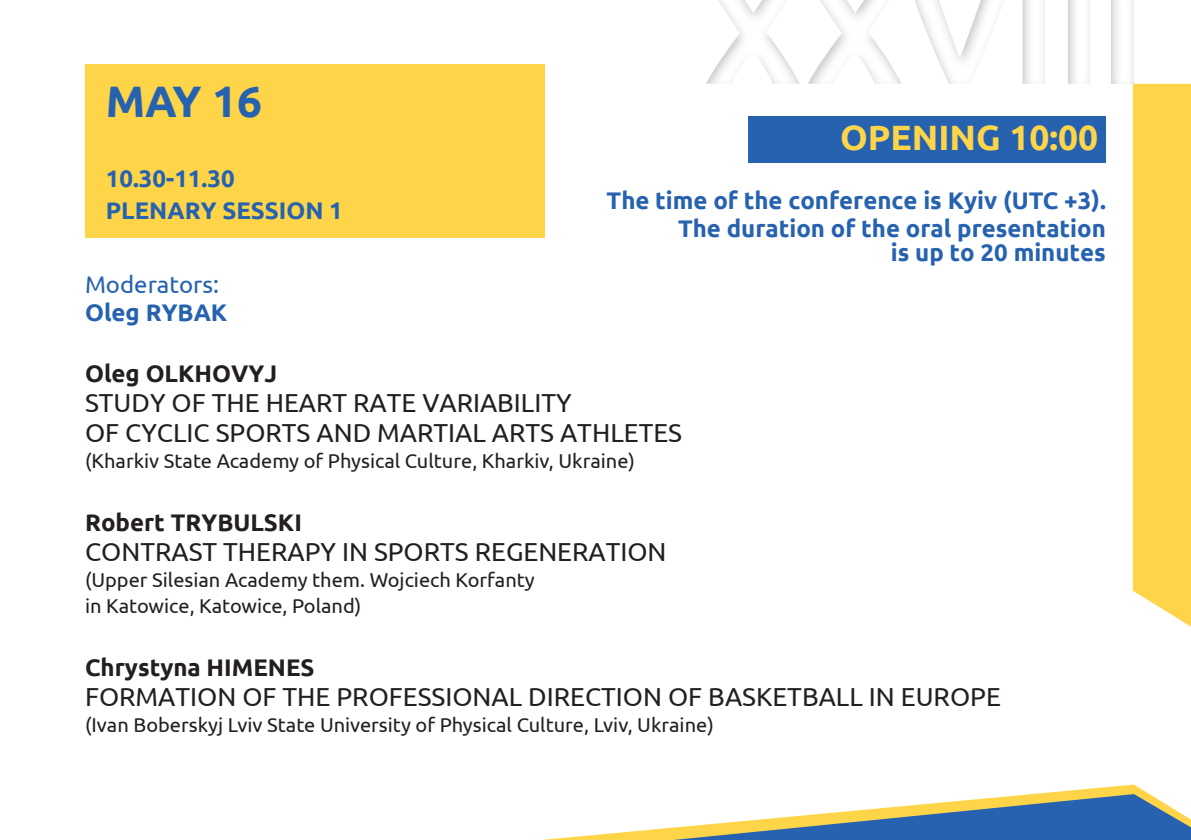
<style>
.page{position:relative;width:1191px;height:840px;background:#fff}
.page>*{position:absolute;margin:0;border:0;box-sizing:border-box;transform-origin:0 0}
.t1{font:700 44px "Ubuntu";color:#2662af}
.t2{font:700 35.2px "Ubuntu";color:#fed549}
.t3{font:26px/30px "Ubuntu";color:#231f20}
.t4{font:700 24px/28px "Ubuntu";color:#2662af;text-align:right}
.t5{font:700 24px "Ubuntu";color:#231f20}
.t6{font:24px "Ubuntu";color:#2662af}
.t7{font:20px/26px "Ubuntu";color:#231f20}
</style>
<div class="page">
<div style="left:704px;top:0;width:387px;height:84px;background:#231f20;opacity:.75"></div>
<div style="left:1109px;top:0;width:24px;height:84px;background:#231f20;opacity:.75"></div>
<div style="left:1132px;top:84px;width:59px;height:543px;background:#fed549"></div>
<svg style="left:1044px;top:784px;width:104px;height:9px"></svg>
<svg style="left:552px;top:793px;width:639px;height:46px"></svg>
<div style="left:85px;top:64px;width:459px;height:174px;background:#fed549"></div>
<div style="left:748px;top:116px;width:358px;height:47px;background:#2662af"></div>
<h1 class="t1" style="left:106px;top:75px;width:158px">MAY 16</h1>
<p class="t4" style="left:106px;top:162px;width:239px;line-height:32px;text-align:left">10.30-11.30<br>PLENARY SESSION 1</p>
<h2 class="t2" style="left:840px;top:116px;width:259px">OPENING 10:00</h2>
<p class="t4" style="left:606px;top:186px;width:501px">The time of the conference is Kyiv (UTC +3).<br>The duration of the oral presentation</p>
<p class="t4" style="left:891px;top:238px;width:216px">is up to 20 minutes</p>
<p class="t6" style="left:85px;top:270px;width:136px">Moderators:</p>
<p class="t4" style="left:85px;top:298px;width:144px">Oleg RYBAK</p>
<p class="t5" style="left:85px;top:359px;width:193px">Oleg OLKHOVYJ</p>
<h3 class="t3" style="left:85px;top:387px;width:598px">STUDY OF THE HEART RATE VARIABILITY<br>OF CYCLIC SPORTS AND MARTIAL ARTS ATHLETES</h3>
<p class="t7" style="left:85px;top:447px;width:551px">(Kharkiv State Academy of Physical Culture, Kharkiv, Ukraine)</p>
<p class="t5" style="left:85px;top:508px;width:218px">Robert TRYBULSKI</p>
<h3 class="t3" style="left:85px;top:536px;width:583px">CONTRAST THERAPY IN SPORTS REGENERATION</h3>
<p class="t7" style="left:85px;top:566px;width:451px">(Upper Silesian Academy them. Wojciech Korfanty in Katowice, Katowice, Poland)</p>
<p class="t5" style="left:85px;top:653px;width:231px">Chrystyna HIMENES</p>
<h3 class="t3" style="left:85px;top:681px;width:917px">FORMATION OF THE PROFESSIONAL DIRECTION OF BASKETBALL IN EUROPE</h3>
<p class="t7" style="left:85px;top:711px;width:630px">(Ivan Boberskyj Lviv State University of Physical Culture, Lviv, Ukraine)</p>
</div>
